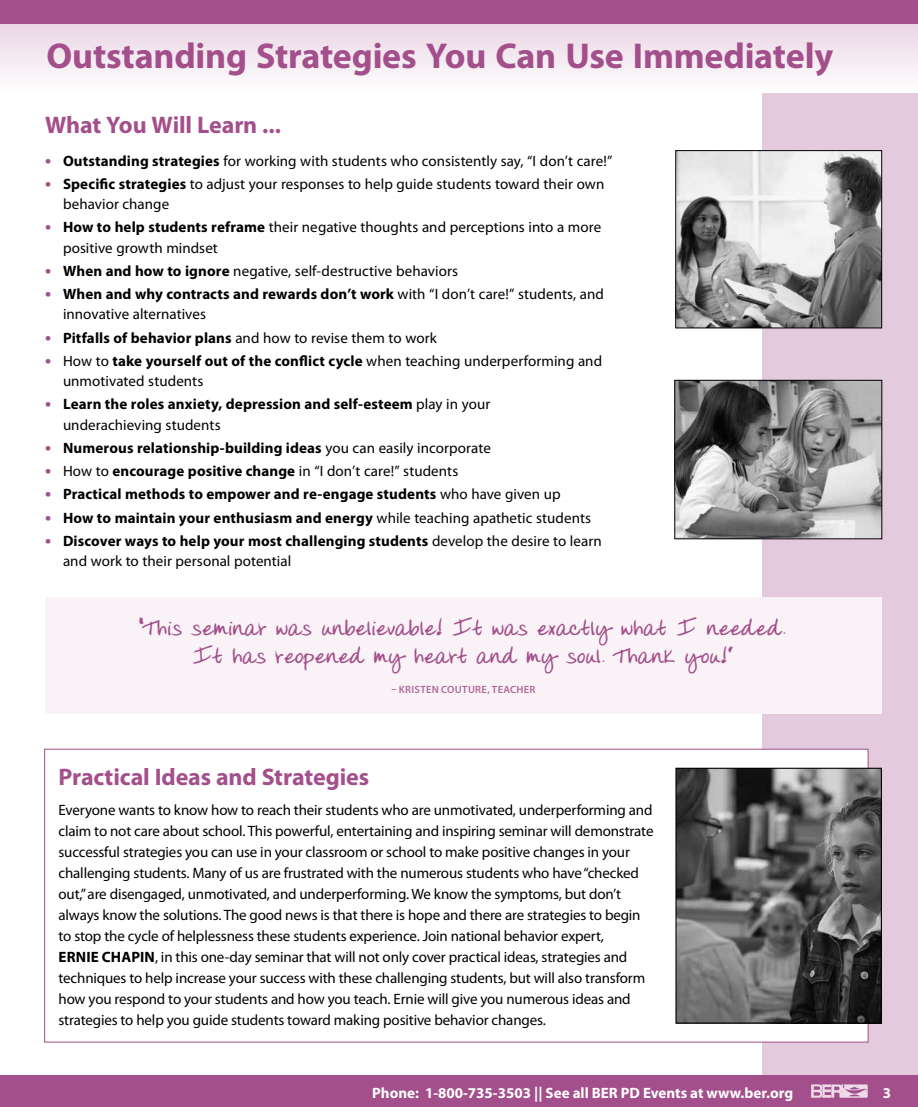
<style>
.page{position:relative;width:918px;height:1107px;background:#fff}
.page>*{position:absolute;margin:0;border:0;box-sizing:border-box;transform-origin:0 0}
.t1{font:700 36px "Myriad Pro";letter-spacing:-.005em;color:#a34f8b}
.t2{font:700 24px/28.8px "Donnys Hand";letter-spacing:.005em;color:#a34f8b;text-align:center}
.t3{font:700 24px "Myriad Pro";letter-spacing:-.005em;color:#a34f8b}
.t4{font:15px/21px "Myriad Pro";letter-spacing:-.01em;color:#000}
.t5{font:700 15px/20.2px "Myriad Pro";letter-spacing:.01em;color:#000}
.t6{font:700 15px "Myriad Pro";color:#fff}
.t7{font:600 10.5px "Myriad Pro";letter-spacing:.025em;color:#b0689b}
.s1{font-weight:700;font-size:18px;color:#a34f8b}
.s2{font-weight:700}
.s3{font-size:18px;color:#a34f8b}
.s4{font-weight:400}
</style>
<div class="page">
<div style="left:763px;top:0;width:155px;height:1107px;background:#e3cadc"></div>
<div style="left:0;top:1076px;width:918px;height:31px;background:#a34f8b"></div>
<svg style="left:811px;top:1084px;width:57px;height:14px"></svg>
<svg style="left:0;top:24px;width:918px;height:68px"></svg>
<div style="left:0;top:0;width:918px;height:24px;background:#a34f8b"></div>
<div style="left:45px;top:597px;width:837px;height:117px;background:#f9f3f7"></div>
<div style="left:45px;top:749px;width:823px;height:293px;background:#fff"></div>
<img style="left:677px;top:152px;width:203px;height:174px">
<div style="left:675px;top:150px;width:207px;height:178px;border:1px solid #000"></div>
<img style="left:677px;top:382px;width:203px;height:155px">
<div style="left:675px;top:380px;width:207px;height:159px;border:1px solid #000"></div>
<img style="left:677px;top:770px;width:203px;height:252px">
<div style="left:675px;top:768px;width:207px;height:256px;border:1px solid #000"></div>
<h1 class="t1" style="left:46px;top:32px;width:788px">Outstanding Strategies You Can Use Immediately</h1>
<h2 class="t3" style="left:45px;top:110px;width:238px">What You Will Learn ...</h2>
<p class="t4" style="left:45px;top:150px;width:569px"><span class="s1">•</span> <span class="s2">Outstanding strategies</span> for working with students who consistently say, “I don’t care!”</p>
<p class="t4" style="left:63px;top:174px;width:543px;line-height:20.2px;text-indent:-18px"><span class="s1">•</span> <span class="s2">Specific strategies</span> to adjust your responses to help guide students toward their own behavior change</p>
<p class="t4" style="left:63px;top:217px;width:540px;line-height:20.2px;text-indent:-18px"><span class="s1">•</span> <span class="s2">How to help students reframe</span> their negative thoughts and perceptions into a more positive growth mindset</p>
<p class="t4" style="left:45px;top:260px;width:415px"><span class="s1">•</span> <span class="s2">When and how to ignore</span> negative, self‑destructive behaviors</p>
<p class="t4" style="left:63px;top:284px;width:543px;line-height:20.2px;text-indent:-18px"><span class="s1">•</span> <span class="s2">When and why contracts and rewards don’t work</span> with “I don’t care!” students, and innovative alternatives</p>
<p class="t4" style="left:45px;top:327px;width:393px"><span class="s1">•</span> <span class="s2">Pitfalls of behavior plans</span> and how to revise them to work</p>
<p class="t4" style="left:63px;top:351px;width:541px;line-height:20.2px;text-indent:-18px"><span class="s1">•</span> How to <span class="s2">take yourself out of the conflict cycle</span> when teaching underperforming and unmotivated students</p>
<p class="t5" style="left:63px;top:394px;width:429px;text-indent:-18px"><span class="s3">•</span> Learn the roles anxiety, depression and self‑esteem <span class="s4">play in your underachieving students</span></p>
<p class="t5" style="left:45px;top:437px;width:447px"><span class="s3">•</span> Numerous relationship‑building ideas <span class="s4">you can easily incorporate</span></p>
<p class="t4" style="left:45px;top:460px;width:415px"><span class="s1">•</span> How to <span class="s2">encourage positive change</span> in “I don’t care!” students</p>
<p class="t5" style="left:45px;top:484px;width:517px"><span class="s3">•</span> Practical methods to empower and re-engage students <span class="s4">who have given up</span></p>
<p class="t5" style="left:45px;top:507px;width:548px"><span class="s3">•</span> How to maintain your enthusiasm and energy <span class="s4">while teaching apathetic students</span></p>
<p class="t4" style="left:63px;top:531px;width:540px;line-height:20.2px;text-indent:-18px"><span class="s1">•</span> <span class="s2">Discover ways to help your most challenging students</span> develop the desire to learn and work to their personal potential</p>
<h2 class="t2" style="left:140px;top:615px;width:647px">“This seminar was unbelievable! It was exactly what I needed.<br>It has reopened my heart and my soul. Thank you!”</h2>
<p class="t7" style="left:391px;top:682px;width:146px">– KRISTEN COUTURE, TEACHER</p>
<h2 class="t3" style="left:58px;top:761px;width:312px">Practical Ideas and Strategies</h2>
<p class="t4" style="left:58px;top:799px;width:597px">Everyone wants to know how to reach their students who are unmotivated, underperforming and claim to not care about school. This powerful, entertaining and inspiring seminar will demonstrate successful strategies you can use in your classroom or school to make positive changes in your challenging students. Many of us are frustrated with the numerous students who have “checked out,” are disengaged, unmotivated, and underperforming. We know the symptoms, but don’t always know the solutions. The good news is that there is hope and there are strategies to begin to stop the cycle of helplessness these students experience. Join national behavior expert,<br><span class="s2">ERNIE CHAPIN</span>, in this one‑day seminar that will not only cover practical ideas, strategies and techniques to help increase your success with these challenging students, but will also transform how you respond to your students and how you teach. Ernie will give you numerous ideas and strategies to help you guide students toward making positive behavior changes.</p>
<p class="t6" style="left:372px;top:1083px;width:422px">Phone: 1-800-735-3503 || See all BER PD Events at www.ber.org</p>
<p class="t6" style="left:883px;top:1083px;width:10px">3</p>
</div>
